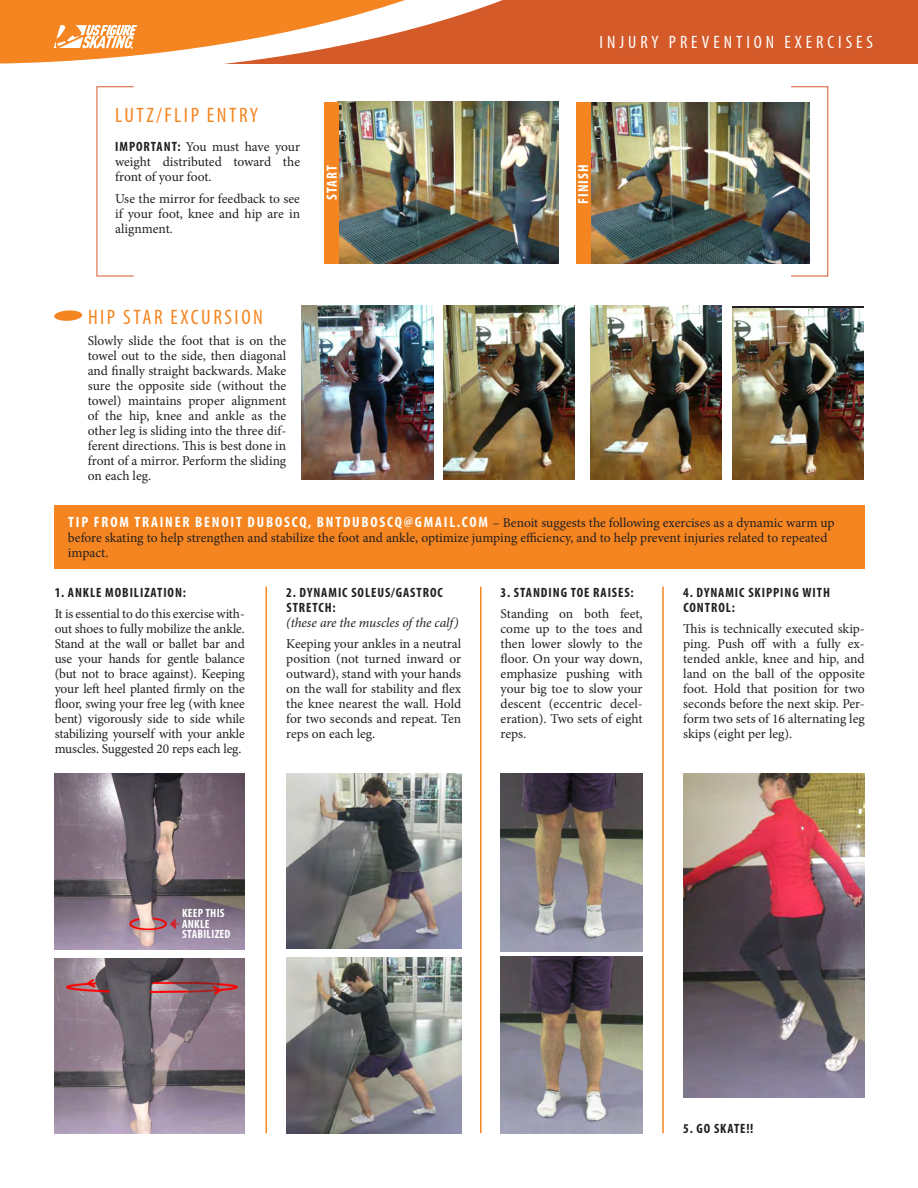
<style>
.page{position:relative;width:918px;height:1188px;background:#fff}
.page>*{position:absolute;margin:0;border:0;box-sizing:border-box;transform-origin:0 0}
.t1{font:condensed 21px "Myriad Pro";letter-spacing:.12em;color:#f58520}
.t2{font:condensed 18px "Myriad Pro";letter-spacing:.22em;color:#fff}
.t3{font:700 condensed 14.7px "Myriad Pro";letter-spacing:.07em;color:#fff}
.t4{font:13.5px/15px "Minion Pro";letter-spacing:-.005em;color:#231f20;text-align:justify}
.t5{font:700 condensed 13.5px/15px "Myriad Pro";letter-spacing:.07em;color:#231f20}
.t6{font:italic 13.5px "Minion Pro";letter-spacing:-.01em;color:#231f20}
.t7{font:700 condensed 12px/10.5px "Myriad Pro";letter-spacing:.02em;color:#fff}
.s1{font-family:"Myriad Pro";font-weight:700;font-stretch:condensed}
.s2{font-family:"Myriad Pro";font-weight:700;font-stretch:condensed;font-size:15px;color:#fff}
</style>
<div class="page">
<div style="left:0;top:0;width:918px;height:64px;background:#d55a29"></div>
<svg style="left:0;top:0;width:503px;height:64px"></svg>
<svg style="left:54px;top:310px;width:28px;height:11px"></svg>
<img style="left:302px;top:306px;width:131px;height:174px">
<img style="left:443px;top:306px;width:132px;height:174px">
<img style="left:55px;top:773px;width:190px;height:176px">
<img style="left:683px;top:773px;width:182px;height:324px">
<img style="left:501px;top:956px;width:142px;height:178px">
<img style="left:501px;top:773px;width:142px;height:178px">
<img style="left:286px;top:958px;width:175px;height:175px">
<img style="left:286px;top:773px;width:175px;height:176px">
<hr style="left:266px;top:587px;width:1px;height:546px;background:#f58520">
<hr style="left:480px;top:587px;width:2px;height:546px;background:#f58520">
<hr style="left:662px;top:587px;width:2px;height:546px;background:#f58520">
<svg style="left:54px;top:25px;width:83px;height:23px;background:#f9c595"></svg>
<img style="left:339px;top:102px;width:219px;height:161px">
<img style="left:591px;top:102px;width:219px;height:162px">
<div style="left:324px;top:102px;width:15px;height:161px;background:#f58520"></div>
<div style="left:576px;top:102px;width:15px;height:162px;background:#f58520"></div>
<img style="left:591px;top:306px;width:131px;height:174px">
<img style="left:732px;top:309px;width:132px;height:171px">
<div style="left:54px;top:505px;width:811px;height:64px;background:#f58520"></div>
<svg style="left:170px;top:918px;width:10px;height:11px"></svg>
<img style="left:55px;top:958px;width:190px;height:176px">
<p class="t1" style="left:115px;top:102px;width:144px">LUTZ/FLIP ENTRY</p>
<p class="t4" style="left:115px;top:139px;width:187px"><span class="s1">IMPORTANT:</span> You must have your weight distributed toward the front of your foot.</p>
<p class="t4" style="left:115px;top:191px;width:187px">Use the mirror for feedback to see if your foot, knee and hip are in alignment.</p>
<p class="t2" style="left:600px;top:31px;width:275px">INJURY PREVENTION EXERCISES</p>
<p class="t3" style="left:323px;top:200px;width:36px;rotate:-90deg">START</p>
<p class="t3" style="left:574px;top:204px;width:41px;rotate:-90deg">FINISH</p>
<p class="t1" style="left:88px;top:304px;width:176px">HIP STAR EXCURSION</p>
<p class="t4" style="left:88px;top:334px;width:200px">Slowly slide the foot that is on the towel out to the side, then diagonal and finally straight backwards. Make sure the opposite side (without the towel) maintains proper alignment of the hip, knee and ankle as the other leg is sliding into the three dif&shy;ferent directions. This is best done in front of a mirror. Perform the sliding on each leg.</p>
<p class="t4" style="left:68px;top:515px;width:768px;text-align:left"><span class="s2">TIP FROM TRAINER BENOIT DUBOSCQ, BNTDUBOSCQ@GMAIL.COM</span> – Benoit suggests the following exercises as a dynamic warm up before skating to help strengthen and stabilize the foot and ankle, optimize jumping efficiency, and to help prevent injuries related to repeated impact.</p>
<p class="t5" style="left:55px;top:584px;width:133px">1. ANKLE MOBILIZATION:</p>
<p class="t4" style="left:55px;top:607px;width:192px">It is essential to do this exercise with&shy;out shoes to fully mobilize the ankle.<br>Stand at the wall or ballet bar and use your hands for gentle balance (but not to brace against). Keeping your left heel planted firmly on the floor, swing your free leg (with knee bent) vigorously side to side while stabilizing yourself with your ankle muscles. Suggested 20 reps each leg.</p>
<p class="t5" style="left:286px;top:584px;width:158px">2. DYNAMIC SOLEUS/GASTROC<br>STRETCH:</p>
<p class="t6" style="left:286px;top:613px;width:174px">(these are the muscles of the calf)</p>
<p class="t4" style="left:286px;top:637px;width:177px">Keeping your ankles in a neutral position (not turned inward or outward), stand with your hands on the wall for stability and flex the knee nearest the wall. Hold for two seconds and repeat. Ten reps on each leg.</p>
<p class="t5" style="left:501px;top:584px;width:135px">3. STANDING TOE RAISES:</p>
<p class="t4" style="left:501px;top:607px;width:144px">Standing on both feet, come up to the toes and then lower slowly to the floor. On your way down, emphasize pushing with your big toe to slow your descent (eccentric decel&shy;eration). Two sets of eight reps.</p>
<p class="t5" style="left:683px;top:584px;width:148px">4. DYNAMIC SKIPPING WITH<br>CONTROL:</p>
<p class="t4" style="left:683px;top:622px;width:183px">This is technically executed skip&shy;ping. Push off with a fully ex&shy;tended ankle, knee and hip, and land on the ball of the opposite foot. Hold that position for two seconds before the next skip. Per&shy;form two sets of 16 alternating leg skips (eight per leg).</p>
<p class="t7" style="left:182px;top:908px;width:50px">KEEP THIS<br>ANKLE<br>STABILIZED</p>
<p class="t5" style="left:683px;top:1121px;width:72px">5. GO SKATE!!</p>
</div>
